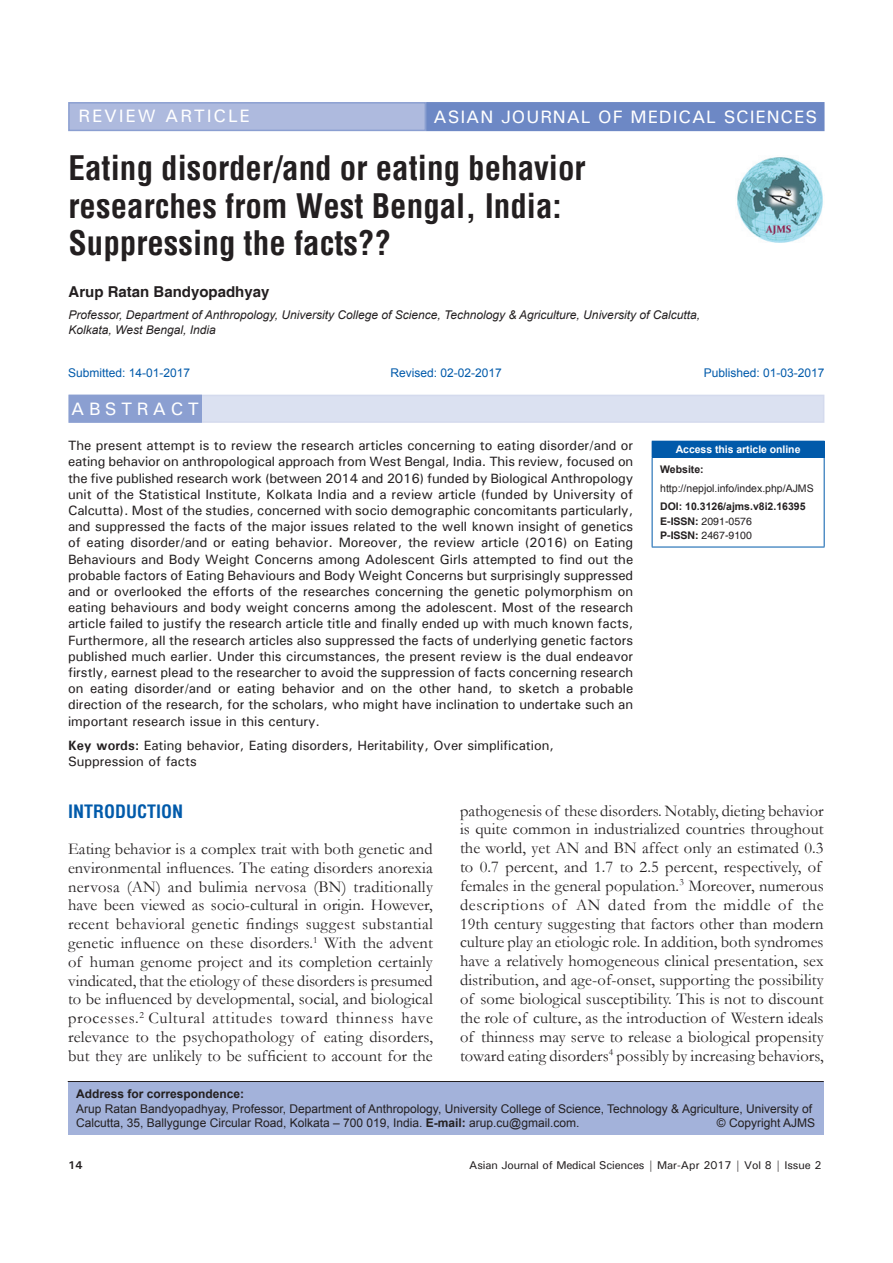
<style>
.page{position:relative;width:893px;height:1263px;background:#fff}
.page>*{position:absolute;margin:0;border:0;box-sizing:border-box;transform-origin:0 0}
.AT{font:700 condensed 33px/37.5px "Helvetica";color:#231f20}
.AH{font:500 18px "Univers";letter-spacing:.05em;color:#fff}
.AH-2{font:500 18px "Univers";letter-spacing:.1em;color:#fff}
.t1{font:700 condensed 18px "Helvetica";color:#015aaa}
.ABSH{font:500 18px "Univers";letter-spacing:.25em;color:#fff}
.TX{font:16.5px/18.9px "Garamond";letter-spacing:.005em;color:#231f20;text-align:justify}
.AU{font:700 15px "Helvetica";color:#231f20}
.ABS{font:500 13.5px/16.2px "Univers";color:#231f20;text-align:justify}
.KWD{font:500 13.5px/16.2px "Univers";color:#231f20}
.ADD{font:12px/14.4px "Arial";color:#231f20}
.AFF{font:italic 12px/14.4px "Arial";color:#231f20}
.HIS_1{font:12px "Arial";color:#015aaa}
.t2{font:500 11.25px "Univers";letter-spacing:-.01em;color:#231f20}
.t3{font:700 11.25px "Univers";color:#231f20}
.t4{font:700 10.5px/14.2px "Arial";color:#231f20}
.t5{font:10.5px/18.8px "Arial";color:#231f20}
.t6{font:700 10.5px "Arial";letter-spacing:-.005em;color:#fff}
.s1{font-weight:700}
.s2{font-family:"Helvetica"}
.s3{font-family:"Helvetica";font-weight:400}
</style>
<div class="page">
<div style="left:69px;top:395px;width:755px;height:28px;background:#dbe1f1"></div>
<div style="left:69px;top:395px;width:132px;height:27px;background:#8b9fd1"></div>
<div style="left:68px;top:395px;width:134px;height:28px;border:2px solid #8b9fd1"></div>
<div style="left:69px;top:103px;width:356px;height:27px;background:#aebade"></div>
<div style="left:68px;top:102px;width:358px;height:29px;border:2px solid #8b9fd1"></div>
<div style="left:427px;top:103px;width:397px;height:27px;background:#6d88c5"></div>
<div style="left:426px;top:102px;width:398px;height:29px;border:2px solid #6d88c5"></div>
<div style="left:652px;top:441px;width:172px;height:16px;background:#015aaa"></div>
<svg style="left:824px;top:441px;width:1px;height:16px"></svg>
<hr style="left:652px;top:458px;width:1px;height:89px;background:#015aaa">
<hr style="left:652px;top:457px;width:172px;height:1px;background:#015aaa">
<hr style="left:824px;top:458px;width:1px;height:89px;background:#015aaa">
<hr style="left:652px;top:547px;width:172px;height:1px;background:#015aaa">
<img style="left:737px;top:157px;width:86px;height:86px">
<div style="left:68px;top:1082px;width:756px;height:53px;background:#a3b2da"></div>
<hr style="left:68px;top:1081px;width:756px;height:1px;background:#231f20">
<p class="AH-2" style="left:79px;top:105px;width:173px">REVIEW ARTICLE</p>
<p class="AH" style="left:434px;top:105px;width:385px">ASIAN JOURNAL OF MEDICAL SCIENCES</p>
<p class="AT" style="left:69px;top:149px;width:518px">Eating disorder/and or eating behavior researches from West Bengal, India:<br>Suppressing the facts??</p>
<p class="AU" style="left:69px;top:282px;width:202px">Arup Ratan Bandyopadhyay</p>
<p class="AFF" style="left:69px;top:308px;width:633px">Professor, Department of Anthropology, University College of Science, Technology &amp; Agriculture, University of Calcutta,<br>Kolkata, West Bengal, India</p>
<p class="HIS_1" style="left:68px;top:364px;width:124px">Submitted: 14-01-2017</p>
<p class="HIS_1" style="left:390px;top:364px;width:113px">Revised: 02-02-2017</p>
<p class="HIS_1" style="left:704px;top:364px;width:122px">Published: 01-03-2017</p>
<p class="ABSH" style="left:71px;top:397px;width:129px">ABSTRACT</p>
<p class="ABS" style="left:68px;top:437px;width:567px">The present attempt is to review the research articles concerning to eating disorder/and or eating behavior on anthropological approach from West Bengal, India. This review, focused on the five published research work (between 2014 and 2016) funded by Biological Anthropology unit of the Statistical Institute, Kolkata India and a review article (funded by University of Calcutta). Most of the studies, concerned with socio demographic concomitants particularly, and suppressed the facts of the major issues related to the well known insight of genetics of eating disorder/and or eating behavior. Moreover, the review article (2016) on Eating Behaviours and Body Weight Concerns among Adolescent Girls attempted to find out the probable factors of Eating Behaviours and Body Weight Concerns but surprisingly suppressed and or overlooked the efforts of the researches concerning the genetic polymorphism on eating behaviours and body weight concerns among the adolescent. Most of the research article failed to justify the research article title and finally ended up with much known facts, Furthermore, all the research articles also suppressed the facts of underlying genetic factors published much earlier. Under this circumstances, the present review is the dual endeavor firstly, earnest plead to the researcher to avoid the suppression of facts concerning research on eating disorder/and or eating behavior and on the other hand, to sketch a probable direction of the research, for the scholars, who might have inclination to undertake such an important research issue in this century.</p>
<p class="KWD" style="left:68px;top:737px;width:488px"><span class="s1">Key words:</span> Eating behavior, Eating disorders, Heritability, Over simplification,<br>Suppression of facts</p>
<p class="t6" style="left:676px;top:442px;width:126px">Access this article online</p>
<p class="t5" style="left:660px;top:460px;width:155px"><span class="s1">Website: </span>http://nepjol.info/index.php/AJMS</p>
<p class="t4" style="left:660px;top:500px;width:147px">DOI: 10.3126/ajms.v8i2.16395<br><span class="s2">E-ISSN:</span> <span class="s3">2091-0576<br></span><span class="s2">P-ISSN:</span> <span class="s3">2467-9100</span></p>
<h1 class="t1" style="left:68px;top:800px;width:117px">INTRODUCTION</h1>
<p class="TX" style="left:68px;top:839px;width:366px">Eating behavior is a complex trait with both genetic and environmental influences. The eating disorders anorexia nervosa (AN) and bulimia nervosa (BN) traditionally have been viewed as socio-cultural in origin. However, recent behavioral genetic findings suggest substantial genetic influence on these disorders.<sup>1</sup> With the advent of human genome project and its completion certainly vindicated, that the etiology of these disorders is presumed to be influenced by developmental, social, and biological processes.<sup>2</sup> Cultural attitudes toward thinness have relevance to the psychopathology of eating disorders, but they are unlikely to be sufficient to account for the</p>
<p class="TX" style="left:460px;top:800px;width:365px;text-align:left">pathogenesis of these disorders. Notably, dieting behavior is quite common in industrialized countries throughout the world, yet AN and BN affect only an estimated 0.3 to 0.7 percent, and 1.7 to 2.5 percent, respectively, of females in the general population.<sup>3</sup> Moreover, numerous descriptions of AN dated from the middle of the 19th century suggesting that factors other than modern culture play an etiologic role. In addition, both syndromes have a relatively homogeneous clinical presentation, sex distribution, and age-of-onset, supporting the possibility of some biological susceptibility. This is not to discount the role of culture, as the introduction of Western ideals of thinness may serve to release a biological propensity toward eating disorders<sup>4</sup> possibly by increasing behaviors,</p>
<p class="ADD" style="left:76px;top:1087px;width:737px"><span class="s1">Address for correspondence:<br></span>Arup Ratan Bandyopadhyay, Professor, Department of Anthropology, University College of Science, Technology &amp; Agriculture, University of<br>Calcutta, 35, Ballygunge Circular Road, Kolkata – 700 019, India. <span class="s1">E-mail:</span> arup.cu@gmail.com.</p>
<p class="ADD" style="left:717px;top:1116px;width:100px">© Copyright AJMS</p>
<p class="t3" style="left:68px;top:1157px;width:16px">14</p>
<p class="t2" style="left:469px;top:1157px;width:354px">Asian Journal of Medical Sciences | Mar-Apr 2017 | Vol 8 | Issue 2</p>
</div>
